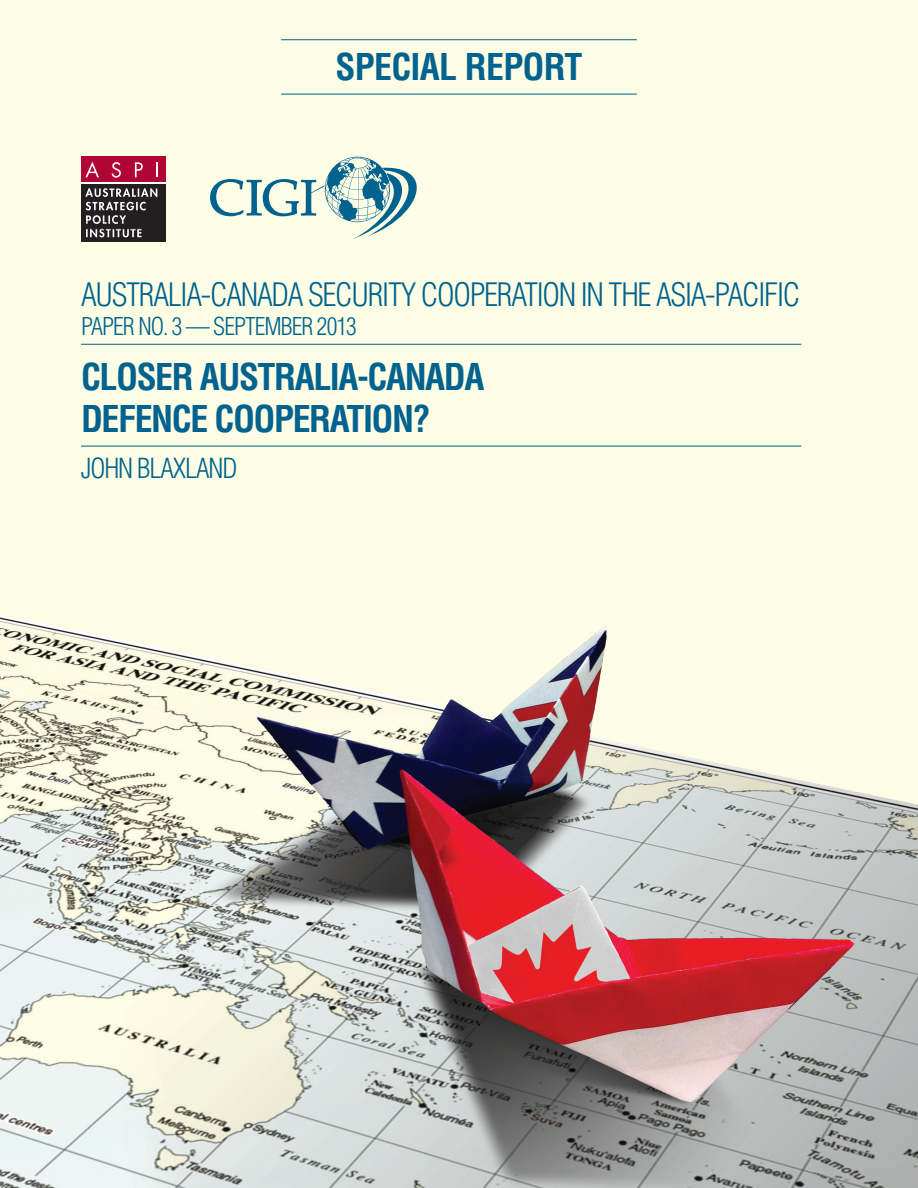
<style>
.page{position:relative;width:918px;height:1188px;background:#fdfce4}
.page>*{position:absolute;margin:0;border:0;box-sizing:border-box;transform-origin:0 0}
.Special_Report{font:700 condensed 36px/42px "Helvetica LT Std";letter-spacing:-.04em;color:#00628e}
.Special_Report-2{font:700 condensed 36px "Helvetica LT Std";letter-spacing:-.02em;color:#00628e}
.Series{font:300 condensed 31.5px "Helvetica LT Std";letter-spacing:-.04em;color:#00628e}
.Author{font:300 condensed 27px "Helvetica LT Std";letter-spacing:-.04em;color:#00628e}
.Issue{font:300 condensed 24px "Helvetica LT Std";letter-spacing:-.04em;color:#00628e}
</style>
<div class="page">
<img style="left:0;top:93px;width:918px;height:1095px">
<hr style="left:81px;top:344px;width:720px;height:1px;background:#00628e">
<hr style="left:81px;top:446px;width:720px;height:1px;background:#00628e">
<hr style="left:81px;top:182px;width:85px;height:3px;background:#fff">
<div style="left:81px;top:184px;width:85px;height:57px;background:#231f20"></div>
<div style="left:81px;top:157px;width:85px;height:25px;background:#b10535"></div>
<svg style="left:85px;top:162px;width:14px;height:15px"></svg>
<svg style="left:112px;top:162px;width:9px;height:16px"></svg>
<svg style="left:135px;top:162px;width:8px;height:15px"></svg>
<svg style="left:156px;top:162px;width:2px;height:15px"></svg>
<svg style="left:85px;top:188px;width:72px;height:49px"></svg>
<svg style="left:210px;top:157px;width:213px;height:83px"></svg>
<hr style="left:281px;top:39px;width:356px;height:1px;background:#00628e">
<hr style="left:281px;top:94px;width:356px;height:1px;background:#00628e">
<p class="Special_Report-2" style="left:335px;top:45px;width:249px">SPECIAL REPORT</p>
<p class="Series" style="left:81px;top:275px;width:721px">AUSTRALIA-CANADA SECURITY COOPERATION IN THE ASIA-PACIFIC</p>
<p class="Issue" style="left:81px;top:311px;width:277px">PAPER NO. 3 — SEPTEMBER 2013</p>
<p class="Special_Report" style="left:81px;top:356px;width:405px">CLOSER AUSTRALIA-CANADA<br>DEFENCE COOPERATION?</p>
<p class="Author" style="left:81px;top:452px;width:158px">JOHN BLAXLAND</p>
</div>
